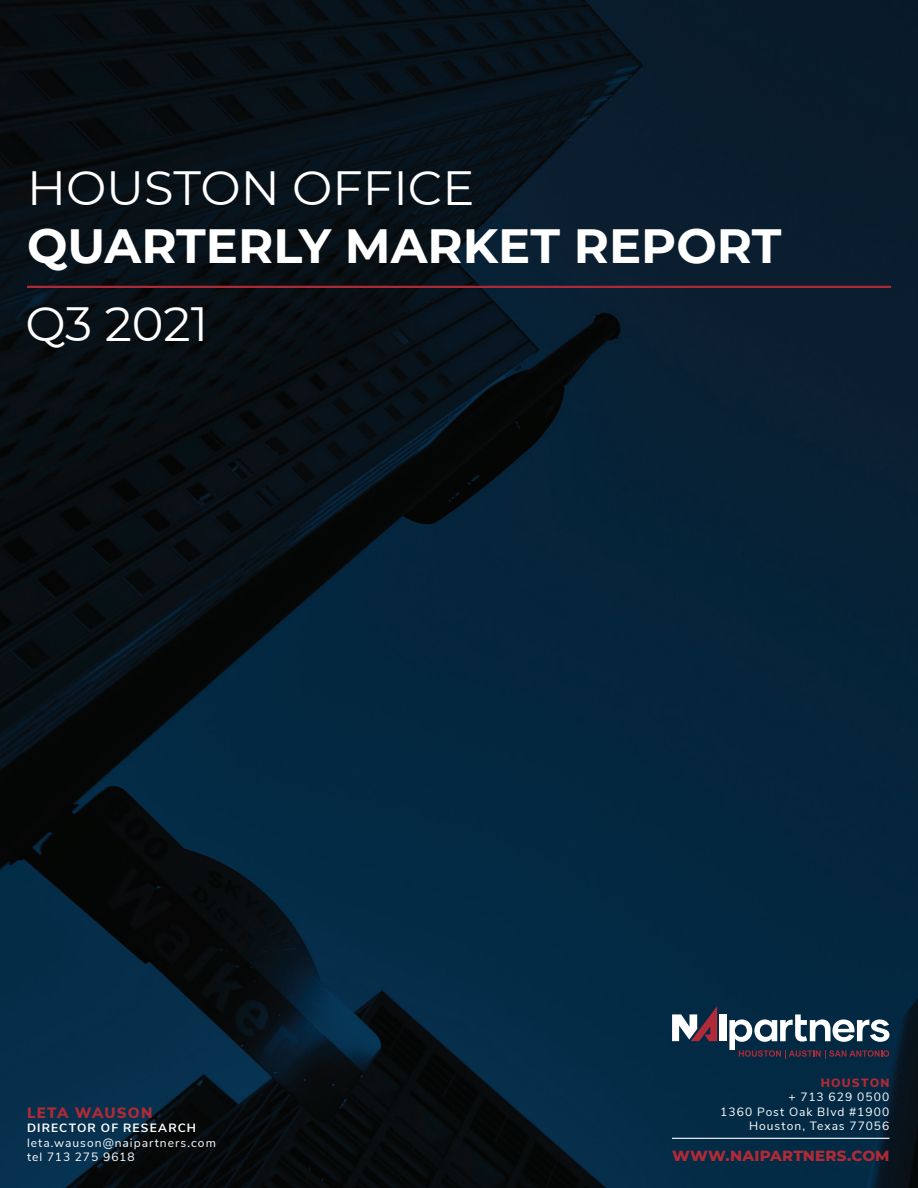
<style>
.page{position:relative;width:918px;height:1188px;background:#fff}
.page>*{position:absolute;margin:0;border:0;box-sizing:border-box;transform-origin:0 0}
.U_-_Page_lines{font:700 48px/57.6px "Montserrat";color:#fff}
.U_-_Page_lines-2{font:48px "Montserrat";letter-spacing:-.005em;color:#fff}
.Body_Text{font:800 15px "Montserrat";letter-spacing:.015em;color:#ae2a37}
.Body_Text_White{font:900 15px "Nunito Sans";letter-spacing:.08em;color:#ae2a37}
.Body_Text_White-2{font:12px/14.4px "Nunito Sans";letter-spacing:.085em;color:#fff}
.s1{font-weight:400}
.s2{font-weight:700}
.s3{font-weight:900;color:#ae2a37}
</style>
<div class="page">
<img style="left:0;top:0;width:918px;height:1188px">
<hr style="left:27px;top:286px;width:864px;height:2px;background:#ae2a37">
<div style="left:720px;top:1014px;width:7px;height:27px;background:#fff"></div>
<svg style="left:672px;top:1006px;width:45px;height:35px"></svg>
<svg style="left:729px;top:1014px;width:160px;height:44px"></svg>
<hr style="left:672px;top:1138px;width:217px;height:1px;background:#fff">
<p class="U_-_Page_lines" style="left:27px;top:157px;width:756px"><span class="s1">HOUSTON OFFICE<br></span>QUARTERLY MARKET REPORT</p>
<p class="U_-_Page_lines-2" style="left:26px;top:291px;width:184px">Q3 2021</p>
<p class="Body_Text_White" style="left:27px;top:1102px;width:127px">LETA WAUSON</p>
<p class="Body_Text_White-2" style="left:27px;top:1120px;width:190px"><span class="s2">DIRECTOR OF RESEARCH </span>leta.wauson@naipartners.com tel 713 275 9618</p>
<p class="Body_Text_White-2" style="left:720px;top:1075px;width:171px;text-align:right"><span class="s3">HOUSTON<br></span>+ 713 629 0500<br>1360 Post Oak Blvd #1900<br>Houston, Texas 77056</p>
<p class="Body_Text" style="left:672px;top:1145px;width:219px">WWW.NAIPARTNERS.COM</p>
</div>
